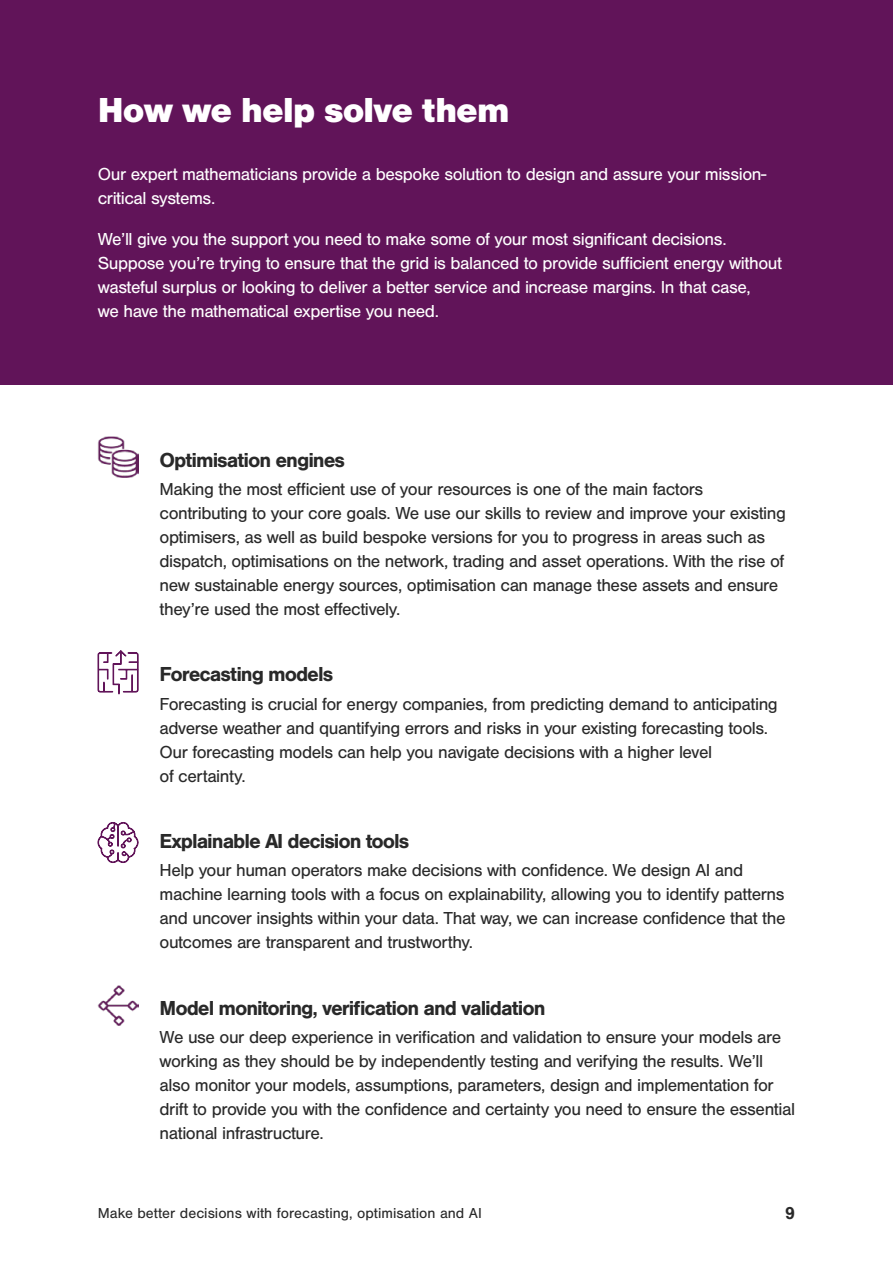
<style>
.page{position:relative;width:893px;height:1263px;background:#fff}
.page>*{position:absolute;margin:0;border:0;box-sizing:border-box;transform-origin:0 0}
.t1{font:900 36px "Nimbus San";letter-spacing:-.025em;color:#fff}
.t2{font:700 21px "Nimbus San";letter-spacing:-.05em;color:#292929}
.t3{font:18px/24px "Nimbus San";letter-spacing:-.025em;color:#292929}
.t4{font:18px/24px "Nimbus San";letter-spacing:-.025em;color:#fff}
.t5{font:700 18px "Nimbus San";color:#292929}
.t6{font:15px "Nimbus San";color:#292929}
</style>
<div class="page">
<div style="left:0;top:0;width:893px;height:385px;background:#611459"></div>
<svg style="left:97px;top:822px;width:42px;height:41px"></svg>
<img style="left:98px;top:985px;width:40px;height:41px">
<svg style="left:97px;top:650px;width:42px;height:45px"></svg>
<img style="left:98px;top:437px;width:40px;height:40px">
<h1 class="t1" style="left:98px;top:89px;width:413px">How we help solve them</h1>
<p class="t4" style="left:98px;top:162px;width:670px">Our expert mathematicians provide a bespoke solution to design and assure your mission&shy;critical systems.</p>
<p class="t4" style="left:98px;top:227px;width:686px">We’ll give you the support you need to make some of your most significant decisions.<br>Suppose you’re trying to ensure that the grid is balanced to provide sufficient energy without wasteful surplus or looking to deliver a better service and increase margins. In that case,<br>we have the mathematical expertise you need.</p>
<p class="t2" style="left:160px;top:448px;width:187px">Optimisation engines</p>
<p class="t3" style="left:160px;top:477px;width:628px">Making the most efficient use of your resources is one of the main factors contributing to your core goals. We use our skills to review and improve your existing optimisers, as well as build bespoke versions for you to progress in areas such as dispatch, optimisations on the network, trading and asset operations. With the rise of new sustainable energy sources, optimisation can manage these assets and ensure they’re used the most effectively.</p>
<p class="t2" style="left:160px;top:663px;width:175px">Forecasting models</p>
<p class="t3" style="left:160px;top:692px;width:620px">Forecasting is crucial for energy companies, from predicting demand to anticipating adverse weather and quantifying errors and risks in your existing forecasting tools.<br>Our forecasting models can help you navigate decisions with a higher level<br>of certainty.</p>
<p class="t2" style="left:160px;top:829px;width:251px">Explainable AI decision tools</p>
<p class="t3" style="left:160px;top:859px;width:628px">Help your human operators make decisions with confidence. We design AI and machine learning tools with a focus on explainability, allowing you to identify patterns and uncover insights within your data. That way, we can increase confidence that the outcomes are transparent and trustworthy.</p>
<p class="t2" style="left:160px;top:996px;width:387px">Model monitoring, verification and validation</p>
<p class="t3" style="left:160px;top:1025px;width:637px">We use our deep experience in verification and validation to ensure your models are working as they should be by independently testing and verifying the results. We’ll also monitor your models, assumptions, parameters, design and implementation for drift to provide you with the confidence and certainty you need to ensure the essential national infrastructure.</p>
<p class="t6" style="left:98px;top:1205px;width:386px">Make better decisions with forecasting, optimisation and AI</p>
<p class="t5" style="left:785px;top:1203px;width:12px">9</p>
</div>
